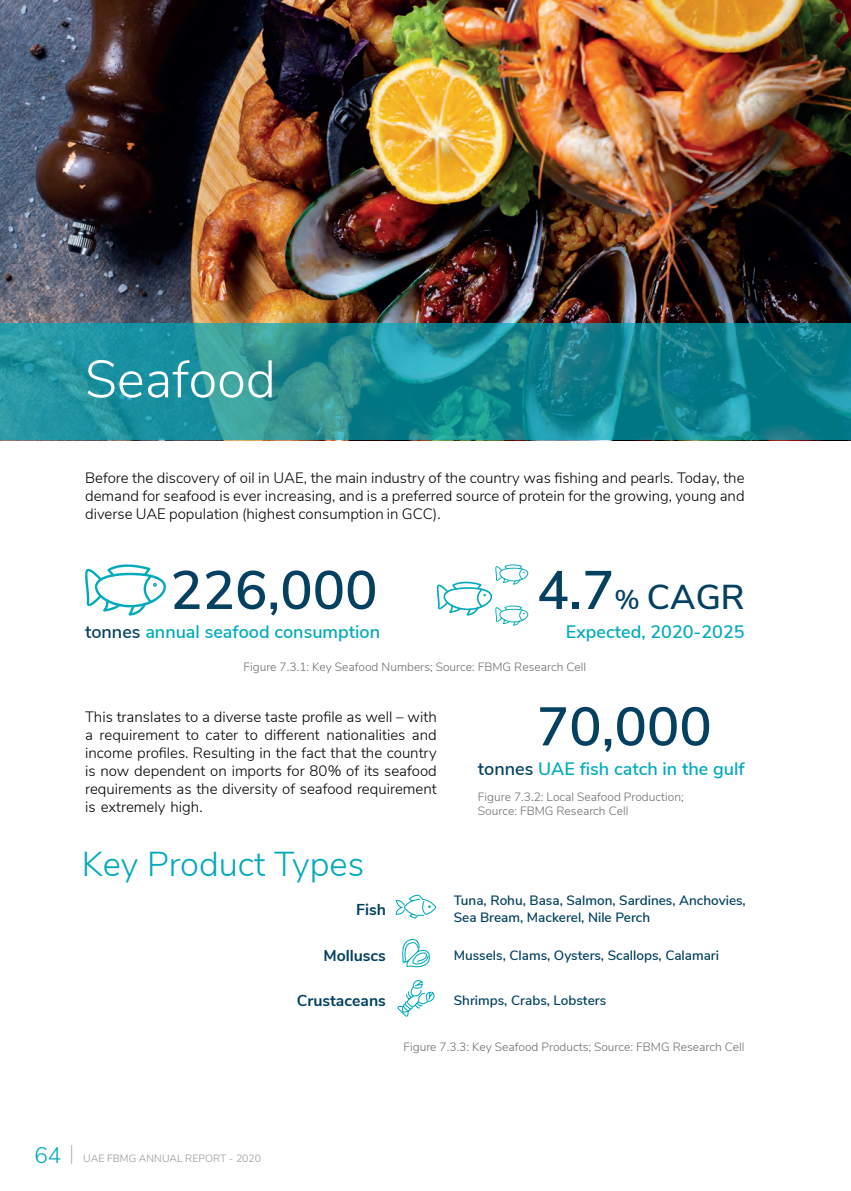
<style>
.page{position:relative;width:851px;height:1191px;background:#fff}
.page>*{position:absolute;margin:0;border:0;box-sizing:border-box;transform-origin:0 0}
.t1{font:600 54px "Nunito Sans";color:#044161}
.t2{font:300 52.5px "Nunito Sans";color:#fff}
.t3{font:300 34.5px "Nunito Sans";color:#00aabc}
.t4{font:600 34.5px "Nunito Sans";color:#044161}
.t5{font:600 18px "Nunito Sans";color:#00aabc}
.t6{font:700 15.75px "Nunito Sans";color:#044161}
.t7{font:300 15px/18px "Nunito Sans";color:#000;text-align:justify}
.t8{font:600 13.5px/16.2px "Nunito Sans";color:#044161}
.t9{font:300 12px/14.4px "Nunito Sans";color:#6c6d70}
.t10{font:300 10.5px "Nunito Sans";color:#939598}
.s1{font-size:54px}
.s2{font-size:27px}
.s3{color:#044161}
.s4{font-size:22.5px;color:#00aabc}
.s5{font-weight:200;font-size:21px;color:#a8a9ad}
</style>
<div class="page">
<img style="left:0;top:0;width:850px;height:323px">
<svg style="left:85px;top:564px;width:81px;height:51px"></svg>
<svg style="left:436px;top:564px;width:92px;height:61px"></svg>
<svg style="left:395px;top:894px;width:42px;height:25px"></svg>
<svg style="left:397px;top:938px;width:38px;height:79px"></svg>
<svg style="left:0;top:323px;width:850px;height:117px;background:#1b8b95"></svg>
<h2 class="t2" style="left:85px;top:341px;width:192px">Seafood</h2>
<p class="t7" style="left:85px;top:468px;width:661px">Before the discovery of oil in UAE, the main industry of the country was fishing and pearls. Today, the demand for seafood is ever increasing, and is a preferred source of protein for the growing, young and diverse UAE population (highest consumption in GCC).</p>
<h1 class="t1" style="left:170px;top:551px;width:209px">226,000</h1>
<h3 class="t4" style="left:536px;top:572px;width:209px"><span class="s1">4.7</span><span class="s2">%</span> CAGR</h3>
<p class="t5" style="left:566px;top:619px;width:180px">Expected, 2020-2025</p>
<p class="t9" style="left:243px;top:659px;width:344px">Figure 7.3.1: Key Seafood Numbers; Source: FBMG Research Cell</p>
<p class="t5" style="left:85px;top:619px;width:296px"><span class="s3">tonnes</span> annual seafood consumption</p>
<p class="t7" style="left:85px;top:707px;width:353px">This translates to a diverse taste profile as well – with a requirement to cater to different nationalities and income profiles. Resulting in the fact that the country is now dependent on imports for 80% of its seafood requirements as the diversity of seafood requirement is extremely high.</p>
<h3 class="t3" style="left:82px;top:838px;width:284px">Key Product Types</h3>
<p class="t6" style="left:356px;top:897px;width:31px">Fish</p>
<p class="t6" style="left:323px;top:944px;width:64px">Molluscs</p>
<h1 class="t1" style="left:536px;top:687px;width:176px">70,000</h1>
<p class="t5" style="left:478px;top:755px;width:268px"><span class="s3">tonnes</span> UAE fish catch in the gulf</p>
<p class="t9" style="left:478px;top:788px;width:207px">Figure 7.3.2: Local Seafood Production;<br>Source: FBMG Research Cell</p>
<p class="t8" style="left:453px;top:891px;width:293px">Tuna, Rohu, Basa, Salmon, Sardines, Anchovies,<br>Sea Bream, Mackerel, Nile Perch</p>
<p class="t8" style="left:453px;top:946px;width:267px">Mussels, Clams, Oysters, Scallops, Calamari</p>
<p class="t6" style="left:297px;top:989px;width:91px">Crustaceans</p>
<p class="t8" style="left:453px;top:991px;width:154px">Shrimps, Crabs, Lobsters</p>
<p class="t10" style="left:34px;top:1150px;width:228px"><span class="s4">64</span> <span class="s5">|</span> UAE FBMG ANNUAL REPORT - 2020</p>
<p class="t9" style="left:403px;top:1038px;width:342px">Figure 7.3.3: Key Seafood Products; Source: FBMG Research Cell</p>
</div>
